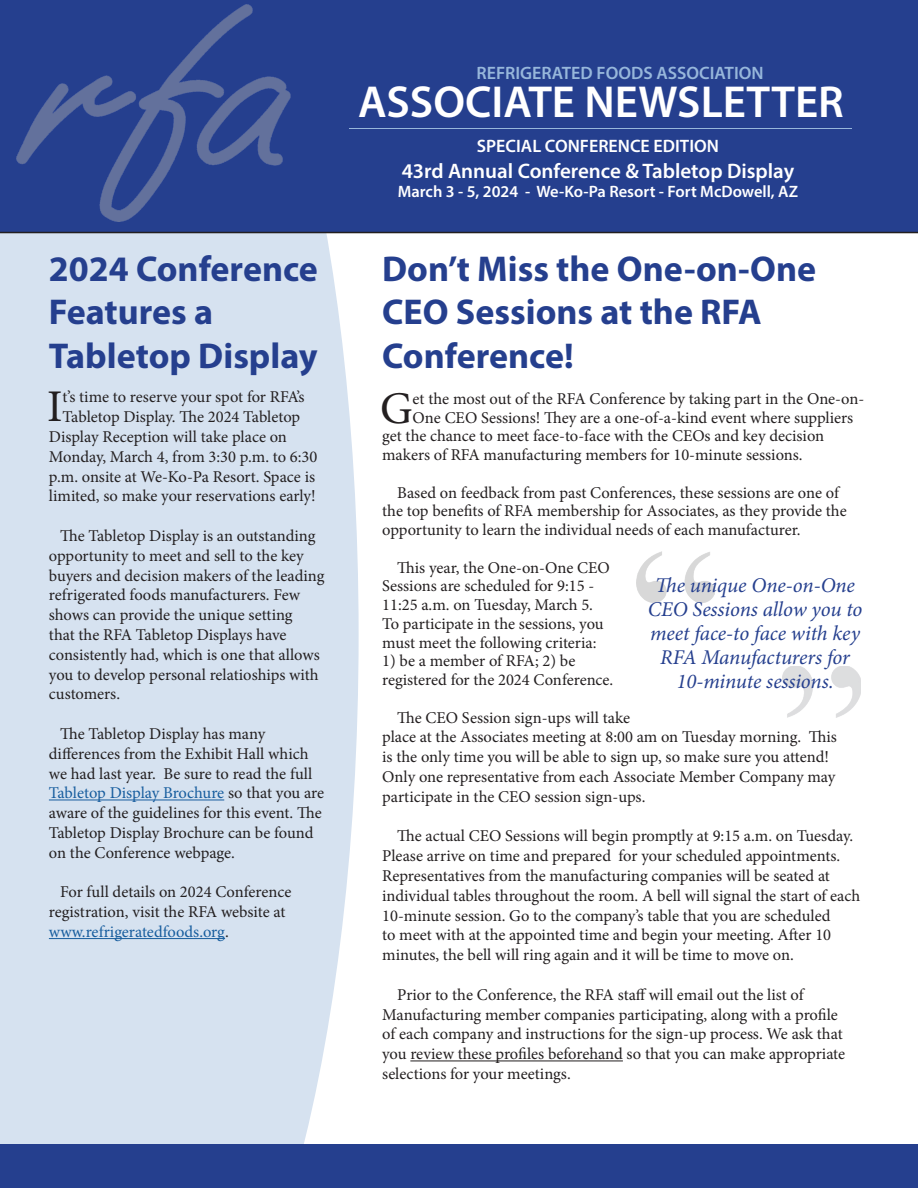
<style>
.page{position:relative;width:918px;height:1188px;background:#fff}
.page>*{position:absolute;margin:0;border:0;box-sizing:border-box;transform-origin:0 0}
.t1{font:45.3px "Minion Pro";color:#231f20}
.t2{font:600 45px "Myriad Pro";color:#fff}
.t3{font:700 36px/43.2px "Myriad Pro";color:#253f8e}
.t4{font:italic 21px/24px "Minion Pro";letter-spacing:-.01em;color:#253f8e;text-align:center}
.t5{font:600 21px "Myriad Pro";color:#fff}
.t6{font:600 18px "Myriad Pro";color:#97b7db}
.t7{font:600 18px "Myriad Pro";color:#fff}
.t8{font:16.5px/19.8px "Minion Pro";letter-spacing:-.005em;color:#231f20}
.t9{font:600 16.5px "Myriad Pro";color:#fff}
.s1{color:#175d9e}
</style>
<div class="page">
<img style="left:636px;top:551px;width:78px;height:52px">
<img style="left:783px;top:666px;width:78px;height:52px">
<div style="left:0;top:233px;width:359px;height:911px;background:#d6e2f0"></div>
<div style="left:0;top:0;width:918px;height:233px;background:#253f8e"></div>
<hr style="left:410px;top:1061px;width:213px;height:1px;background:#231f20">
<img style="left:17px;top:4px;width:273px;height:218px">
<hr style="left:49px;top:800px;width:175px;height:1px;background:#175d9e">
<hr style="left:49px;top:938px;width:176px;height:1px;background:#175d9e">
<div style="left:0;top:1144px;width:918px;height:44px;background:#253f8e"></div>
<h3 class="t3" style="left:49px;top:246px;width:271px">2024 Conference<br>Features a<br>Tabletop Display</h3>
<h1 class="t1" style="left:47px;top:376px;width:17px">I</h1>
<p class="t8" style="left:63px;top:387px;width:244px">t’s time to reserve your spot for RFA’s</p>
<p class="t8" style="left:63px;top:407px;width:239px">Tabletop Display. The 2024 Tabletop</p>
<p class="t8" style="left:49px;top:427px;width:240px">Display Reception will take place on</p>
<p class="t8" style="left:49px;top:447px;width:270px">Monday, March 4, from 3:30 p.m. to 6:30</p>
<p class="t8" style="left:49px;top:466px;width:268px">p.m. onsite at We-Ko-Pa Resort. Space is</p>
<p class="t8" style="left:49px;top:486px;width:268px">limited, so make your reservations early!</p>
<p class="t8" style="left:49px;top:526px;width:277px;text-indent:11px">The Tabletop Display is an outstanding opportunity to meet and sell to the key buyers and decision makers of the leading refrigerated foods manufacturers. Few shows can provide the unique setting<br>that the RFA Tabletop Displays have consistently had, which is one that allows you to develop personal relatioships with customers.</p>
<p class="t8" style="left:49px;top:724px;width:277px;text-indent:11px">The Tabletop Display has many differences from the Exhibit Hall which we had last year. Be sure to read the full <span class="s1">Tabletop Display Brochure</span> so that you are aware of the guidelines for this event. The Tabletop Display Brochure can be found on the Conference webpage.</p>
<p class="t8" style="left:49px;top:882px;width:244px;text-indent:11px">For full details on 2024 Conference registration, visit the RFA website at <span class="s1">www.refrigeratedfoods.org</span>.</p>
<p class="t6" style="left:477px;top:62px;width:289px">REFRIGERATED FOODS ASSOCIATION</p>
<h2 class="t2" style="left:358px;top:73px;width:487px">ASSOCIATE NEWSLETTER</h2>
<p class="t7" style="left:477px;top:135px;width:244px">SPECIAL CONFERENCE EDITION</p>
<p class="t5" style="left:402px;top:157px;width:394px">43rd Annual Conference &amp; Tabletop Display</p>
<p class="t9" style="left:398px;top:181px;width:402px">March 3 - 5, 2024 - We-Ko-Pa Resort - Fort McDowell, AZ</p>
<h3 class="t3" style="left:382px;top:246px;width:435px">Don’t Miss the One-on-One<br>CEO Sessions at the RFA<br>Conference!</h3>
<h1 class="t1" style="left:380px;top:378px;width:34px">G</h1>
<p class="t8" style="left:413px;top:389px;width:453px">et the most out of the RFA Conference by taking part in the One-on-</p>
<p class="t8" style="left:413px;top:408px;width:442px">One CEO Sessions! They are a one-of-a-kind event where suppliers</p>
<p class="t8" style="left:382px;top:426px;width:444px">get the chance to meet face-to-face with the CEOs and key decision</p>
<p class="t8" style="left:382px;top:445px;width:422px">makers of RFA manufacturing members for 10-minute sessions.</p>
<p class="t8" style="left:382px;top:483px;width:466px;line-height:18.8px;text-indent:15px">Based on feedback from past Conferences, these sessions are one of the top benefits of RFA membership for Associates, as they provide the opportunity to learn the individual needs of each manufacturer.</p>
<p class="t8" style="left:382px;top:558px;width:229px;line-height:18.8px;text-indent:15px">This year, the One-on-One CEO<br>Sessions are scheduled for 9:15 -<br>11:25 a.m. on Tuesday, March 5.<br>To participate in the sessions, you must meet the following criteria:</p>
<p class="t8" style="left:382px;top:652px;width:233px;line-height:18.8px">1) be a member of RFA; 2) be registered for the 2024 Conference.</p>
<p class="t8" style="left:382px;top:708px;width:456px;text-indent:15px">The CEO Session sign-ups will take<br>place at the Associates meeting at 8:00 am on Tuesday morning. This is the only time you will be able to sign up, so make sure you attend!<br>Only one representative from each Associate Member Company may participate in the CEO session sign-ups.</p>
<p class="t8" style="left:382px;top:826px;width:480px;text-indent:15px">The actual CEO Sessions will begin promptly at 9:15 a.m. on Tuesday.<br>Please arrive on time and prepared for your scheduled appointments.<br>Representatives from the manufacturing companies will be seated at individual tables throughout the room. A bell will signal the start of each 10-minute session. Go to the company’s table that you are scheduled<br>to meet with at the appointed time and begin your meeting. After 10 minutes, the bell will ring again and it will be time to move on.</p>
<p class="t8" style="left:382px;top:985px;width:465px;text-indent:15px">Prior to the Conference, the RFA staff will email out the list of Manufacturing member companies participating, along with a profile of each company and instructions for the sign-up process. We ask that you review these profiles beforehand so that you can make appropriate selections for your meetings.</p>
<p class="t4" style="left:648px;top:574px;width:216px">The unique One-on-One<br>CEO Sessions allow you to meet face-to face with key<br>RFA Manufacturers for<br>10-minute sessions.</p>
</div>
